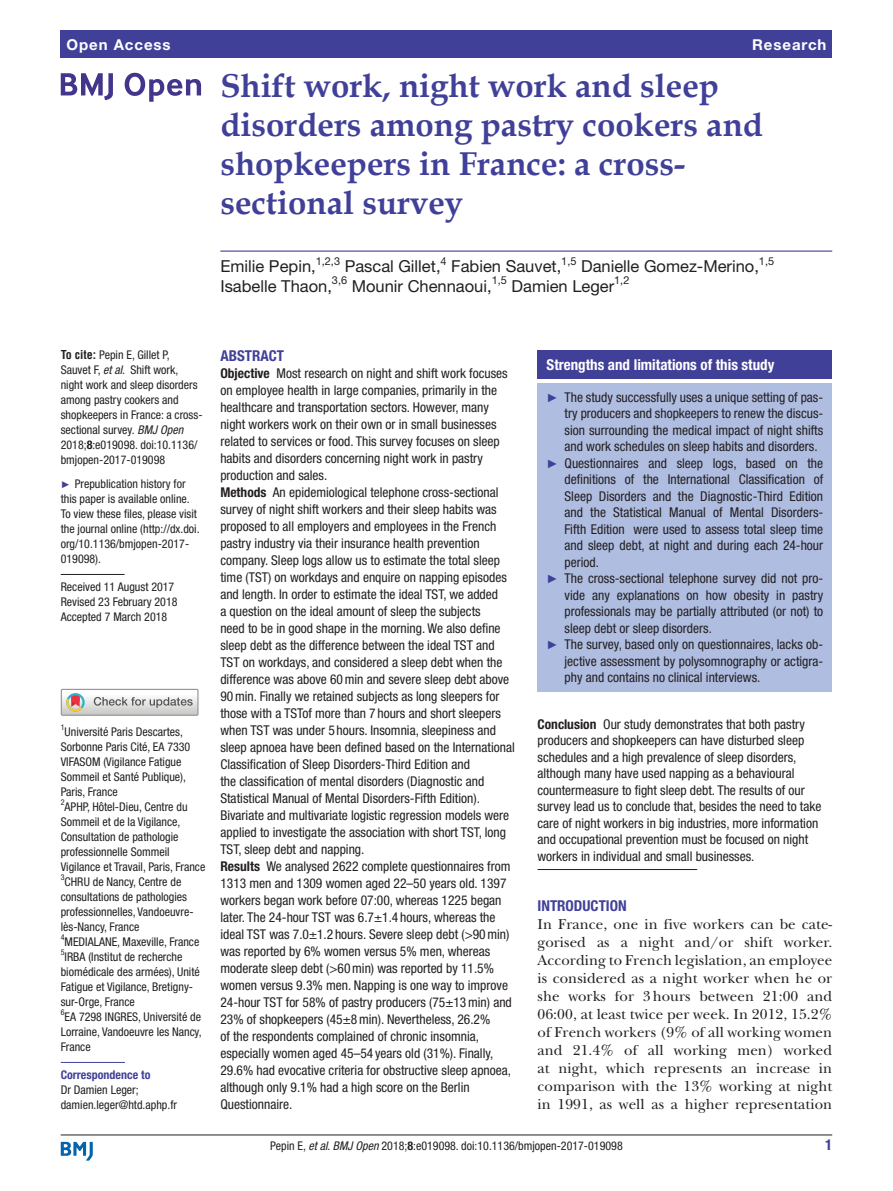
<style>
.page{position:relative;width:893px;height:1191px;background:#fff}
.page>*{position:absolute;margin:0;border:0;box-sizing:border-box;transform-origin:0 0}
.t1{font:700 33px/39px "Book Antiqua";color:#414099}
.t2{font:16.5px "Helvetica Neue LT Std";color:#231f20}
.t3{font:15px/18px "New Baskerville";letter-spacing:.005em;color:#231f20;text-align:justify}
.t4{font:700 condensed 15px "Helvetica Neue LT Std";color:#fff}
.t5{font:700 condensed 15px "Helvetica Neue LT Std";color:#414099}
.t6{font:700 15px "Helvetica Neue LT Std";letter-spacing:.065em;color:#fff}
.t7{font:condensed 13.5px/17px "Helvetica Neue LT Std";color:#231f20}
.t8{font:condensed 12px/15px "Helvetica Neue LT Std";color:#231f20}
.t9{font:700 condensed 12px "Helvetica Neue LT Std";color:#414099}
.t10{font:10.95px "Helvetica Neue LT Std";color:#231f20}
.t11{font:condensed 7.95px "Helvetica Neue LT Std";color:#231f20}
.s1{font-family:"Helvetica LT Std";font-weight:700}
.s2{font-style:italic}
.s3{font-weight:700}
.s4{font-family:"Arial";font-stretch:normal;font-size:9.75px;color:#414099}
.s5{font-family:"Arial";font-stretch:normal;font-size:12px;color:#414099}
</style>
<div class="page">
<hr style="left:61px;top:1134px;width:771px;height:1px;background:#231f20">
<svg style="left:61px;top:1141px;width:32px;height:19px"></svg>
<div style="left:61px;top:31px;width:771px;height:27px;background:#414099"></div>
<hr style="left:220px;top:250px;width:612px;height:2px;background:#414099">
<hr style="left:61px;top:574px;width:64px;height:1px;background:#231f20">
<hr style="left:61px;top:1062px;width:64px;height:1px;background:#414099">
<svg style="left:61px;top:73px;width:52px;height:27px"></svg>
<svg style="left:125px;top:73px;width:76px;height:29px"></svg>
<div style="left:61px;top:689px;width:138px;height:27px;border:1px solid #969090"></div>
<svg style="left:61px;top:689px;width:137px;height:26px"></svg>
<hr style="left:538px;top:869px;width:159px;height:1px;background:#231f20">
<div style="left:538px;top:350px;width:294px;height:29px;background:#414099"></div>
<div style="left:538px;top:383px;width:294px;height:308px;background:#afbde1"></div>
<p class="t6" style="left:66px;top:35px;width:106px">Open Access</p>
<p class="t6" style="left:752px;top:35px;width:76px">Research</p>
<h1 class="t1" style="left:220px;top:66px;width:544px">Shift work, night work and sleep disorders among pastry cookers and shopkeepers in France: a cross&shy;sectional survey</h1>
<p class="t2" style="left:220px;top:257px;width:97px">Emilie Pepin,</p>
<p class="t10" style="left:316px;top:254px;width:26px">1,2,3</p>
<p class="t2" style="left:345px;top:257px;width:97px">Pascal Gillet,</p>
<p class="t10" style="left:441px;top:254px;width:8px">4</p>
<p class="t2" style="left:451px;top:257px;width:112px">Fabien Sauvet,</p>
<p class="t10" style="left:561px;top:254px;width:17px">1,5</p>
<p class="t2" style="left:581px;top:257px;width:179px">Danielle Gomez-Merino,</p>
<p class="t10" style="left:759px;top:254px;width:17px">1,5</p>
<p class="t2" style="left:220px;top:276px;width:113px">Isabelle Thaon,</p>
<p class="t10" style="left:332px;top:274px;width:17px">3,6</p>
<p class="t2" style="left:352px;top:276px;width:141px">Mounir Chennaoui,</p>
<p class="t10" style="left:492px;top:274px;width:17px">1,5</p>
<p class="t2" style="left:511px;top:276px;width:104px">Damien Leger</p>
<p class="t10" style="left:614px;top:274px;width:17px">1,2</p>
<p class="t8" style="left:61px;top:347px;width:143px"><span class="s1">To cite:</span> Pepin E, Gillet P,<br>Sauvet F, <span class="s2">et al</span>. Shift work, night work and sleep disorders among pastry cookers and shopkeepers in France: a cross&shy;sectional survey. <span class="s2">BMJ Open<br></span>2018;<span class="s3">8</span>:e019098. doi:10.1136/ bmjopen-2017-019098</p>
<p class="t8" style="left:61px;top:476px;width:140px"><span class="s4">►</span> Prepublication history for this paper is available online.<br>To view these files, please visit the journal online (http://dx.doi. org/10.1136/bmjopen-2017-<br>019098).</p>
<p class="t8" style="left:61px;top:579px;width:118px">Received 11 August 2017<br>Revised 23 February 2018<br>Accepted 7 March 2018</p>
<p class="t11" style="left:61px;top:723px;width:5px">1</p>
<p class="t8" style="left:61px;top:724px;width:131px;text-indent:4px">Université Paris Descartes,<br>Sorbonne Paris Cité, EA 7330<br>VIFASOM (Vigilance Fatigue<br>Sommeil et Santé Publique),<br>Paris, France</p>
<p class="t11" style="left:61px;top:798px;width:5px">2</p>
<p class="t8" style="left:61px;top:799px;width:146px;text-indent:4px">APHP, Hôtel-Dieu, Centre du<br>Sommeil et de la Vigilance,<br>Consultation de pathologie professionnelle Sommeil<br>Vigilance et Travail, Paris, France</p>
<p class="t11" style="left:61px;top:873px;width:5px">3</p>
<p class="t8" style="left:61px;top:874px;width:134px;text-indent:4px">CHRU de Nancy, Centre de consultations de pathologies professionnelles, Vandoeuvre&shy;lès-Nancy, France</p>
<p class="t11" style="left:61px;top:933px;width:5px">4</p>
<p class="t8" style="left:65px;top:934px;width:136px">MEDIALANE, Maxeville, France</p>
<p class="t11" style="left:61px;top:948px;width:5px">5</p>
<p class="t8" style="left:61px;top:949px;width:142px;text-indent:4px">IRBA (Institut de recherche biomédicale des armées), Unité<br>Fatigue et Vigilance, Bretigny&shy;sur-Orge, France<br><sup>6</sup>EA 7298 INGRES, Université de<br>Lorraine, Vandoeuvre les Nancy,<br>France</p>
<p class="t9" style="left:61px;top:1067px;width:91px">Correspondence to</p>
<p class="t8" style="left:61px;top:1082px;width:118px">Dr Damien Leger; damien.leger@htd.aphp.fr</p>
<p class="t5" style="left:220px;top:346px;width:65px">Abstract</p>
<p class="t7" style="left:220px;top:364px;width:296px"><span class="s3">Objective</span> Most research on night and shift work focuses on employee health in large companies, primarily in the healthcare and transportation sectors. However, many night workers work on their own or in small businesses related to services or food. This survey focuses on sleep habits and disorders concerning night work in pastry production and sales.<br><span class="s3">Methods</span> An epidemiological telephone cross-sectional survey of night shift workers and their sleep habits was proposed to all employers and employees in the French pastry industry via their insurance health prevention company. Sleep logs allow us to estimate the total sleep time (TST) on workdays and enquire on napping episodes and length. In order to estimate the ideal TST, we added<br>a question on the ideal amount of sleep the subjects<br>need to be in good shape in the morning. We also define sleep debt as the difference between the ideal TST and TST on workdays, and considered a sleep debt when the difference was above 60min and severe sleep debt above 90min. Finally we retained subjects as long sleepers for those with a TSTof more than 7 hours and short sleepers when TST was under 5 hours. Insomnia, sleepiness and sleep apnoea have been defined based on the International Classification of Sleep Disorders-Third Edition and<br>the classification of mental disorders (Diagnostic and Statistical Manual of Mental Disorders-Fifth Edition).<br>Bivariate and multivariate logistic regression models were applied to investigate the association with short TST, long TST, sleep debt and napping.<br><span class="s3">Results</span> We analysed 2622 complete questionnaires from 1313 men and 1309 women aged 22–50 years old. 1397 workers began work before 07:00, whereas 1225 began later. The 24-hour TST was 6.7±1.4 hours, whereas the ideal TST was 7.0±1.2 hours. Severe sleep debt (&gt;90min) was reported by 6% women versus 5% men, whereas moderate sleep debt (&gt;60min) was reported by 11.5% women versus 9.3% men. Napping is one way to improve 24-hour TST for 58% of pastry producers (75±13min) and 23% of shopkeepers (45±8min). Nevertheless, 26.2%<br>of the respondents complained of chronic insomnia, especially women aged 45–54 years old (31%). Finally, 29.6% had evocative criteria for obstructive sleep apnoea, although only 9.1% had a high score on the Berlin Questionnaire.</p>
<p class="t4" style="left:547px;top:355px;width:229px">Strengths and limitations of this study</p>
<p class="t7" style="left:547px;top:388px;width:278px"><span class="s5">►</span> The study successfully uses a unique setting of pas-</p>
<p class="t7" style="left:565px;top:405px;width:260px">try producers and shopkeepers to renew the discus-</p>
<p class="t7" style="left:565px;top:421px;width:260px">sion surrounding the medical impact of night shifts</p>
<p class="t7" style="left:565px;top:438px;width:255px">and work schedules on sleep habits and disorders.</p>
<p class="t7" style="left:547px;top:454px;width:278px"><span class="s5">►</span> Questionnaires and sleep logs, based on the</p>
<p class="t7" style="left:565px;top:471px;width:260px">definitions of the International Classification of</p>
<p class="t7" style="left:565px;top:487px;width:260px">Sleep Disorders and the Diagnostic-Third Edition</p>
<p class="t7" style="left:565px;top:504px;width:260px">and the Statistical Manual of Mental Disorders-</p>
<p class="t7" style="left:565px;top:520px;width:260px">Fifth Edition were used to assess total sleep time</p>
<p class="t7" style="left:565px;top:537px;width:260px">and sleep debt, at night and during each 24-hour</p>
<p class="t7" style="left:565px;top:553px;width:36px">period.</p>
<p class="t7" style="left:547px;top:570px;width:278px"><span class="s5">►</span> The cross-sectional telephone survey did not pro-</p>
<p class="t7" style="left:565px;top:586px;width:260px">vide any explanations on how obesity in pastry</p>
<p class="t7" style="left:565px;top:603px;width:260px">professionals may be partially attributed (or not) to</p>
<p class="t7" style="left:565px;top:619px;width:149px">sleep debt or sleep disorders.</p>
<p class="t7" style="left:547px;top:636px;width:278px"><span class="s5">►</span> The survey, based only on questionnaires, lacks ob-</p>
<p class="t7" style="left:565px;top:652px;width:260px">jective assessment by polysomnography or actigra-</p>
<p class="t7" style="left:565px;top:669px;width:197px">phy and contains no clinical interviews.</p>
<p class="t7" style="left:538px;top:715px;width:285px;line-height:16.5px"><span class="s3">Conclusion</span> Our study demonstrates that both pastry producers and shopkeepers can have disturbed sleep schedules and a high prevalence of sleep disorders, although many have used napping as a behavioural countermeasure to fight sleep debt. The results of our survey lead us to conclude that, besides the need to take care of night workers in big industries, more information and occupational prevention must be focused on night workers in individual and small businesses.</p>
<p class="t5" style="left:538px;top:897px;width:91px">Introduction</p>
<p class="t3" style="left:538px;top:915px;width:296px">In France, one in five workers can be cate&shy;gorised as a night and/or shift worker.<br>According to French legislation, an employee is considered as a night worker when he or she works for 3hours between 21:00 and 06:00, at least twice per week. In 2012, 15.2% of French workers (9% of all working women and 21.4% of all working men) worked at night, which represents an increase in comparison with the 13% working at night in 1991, as well as a higher representation</p>
<p class="t8" style="left:270px;top:1137px;width:354px">Pepin E, <span class="s2">et al</span>. <span class="s2">BMJ Open</span> 2018;<span class="s3">8</span>:e019098. doi:10.1136/bmjopen-2017-019098</p>
<p class="t5" style="left:825px;top:1135px;width:9px">1</p>
</div>
